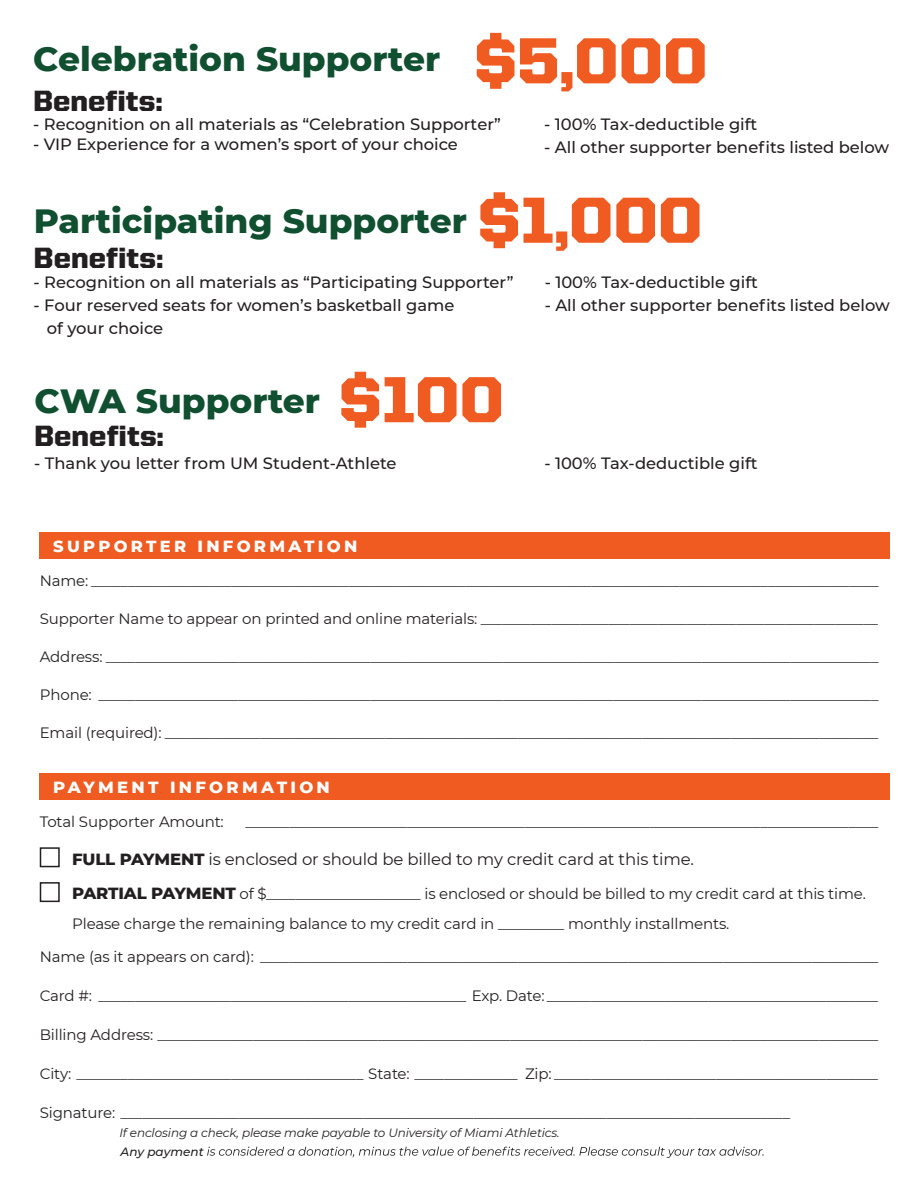
<style>
.page{position:relative;width:918px;height:1188px;background:#fff}
.page>*{position:absolute;margin:0;border:0;box-sizing:border-box;transform-origin:0 0}
.t1{font:800 34.35px "Montserrat";color:#104f30}
.t2{font:900 29.4px "United Sans Reg";color:#231f20}
.t3{font:16.5px "Montserrat";letter-spacing:-.01em;color:#231f20}
.t4{font:800 16.5px "Montserrat";letter-spacing:.2em;color:#fff}
.t5{font:500 16.35px/22.8px "Montserrat";color:#231f20}
.t6{font:15px/29.5px "Montserrat";letter-spacing:-.01em;color:#231f20}
.t7{font:italic 12px "Montserrat";letter-spacing:-.01em;color:#231f20}
.t8{font:italic 500 12px "Montserrat";color:#231f20}
.s1{font-family:"United Sans Reg";font-weight:900;font-size:65.4px;color:#f05b22}
.s2{font-size:16.35px}
.s3{font-weight:800}
.s4{font-weight:800;font-size:16.5px}
</style>
<div class="page">
<svg style="left:207px;top:1147px;width:557px;height:11px"></svg>
<div style="left:40px;top:532px;width:850px;height:27px;background:#f05b22"></div>
<div style="left:40px;top:774px;width:850px;height:26px;background:#f05b22"></div>
<div style="left:40px;top:847px;width:20px;height:20px;border:2px solid #231f20"></div>
<div style="left:40px;top:882px;width:20px;height:20px;border:2px solid #231f20"></div>
<p class="t1" style="left:33px;top:34px;width:676px">Celebration Supporter <span class="s1">$5,000</span></p>
<p class="t2" style="left:33px;top:84px;width:131px">Benefits:</p>
<p class="t5" style="left:33px;top:112px;width:469px">- Recognition on all materials as “Celebration Supporter”</p>
<p class="t5" style="left:33px;top:132px;width:426px">- VIP Experience for a women’s sport of your choice</p>
<p class="t5" style="left:544px;top:112px;width:215px">- 100% Tax-deductible gift</p>
<p class="t5" style="left:544px;top:135px;width:347px">- All other supporter benefits listed below</p>
<p class="t1" style="left:34px;top:196px;width:670px">Participating Supporter <span class="s1">$1,000</span></p>
<p class="t2" style="left:34px;top:242px;width:131px">Benefits:</p>
<p class="t5" style="left:34px;top:270px;width:481px">- Recognition on all materials as “Participating Supporter”</p>
<p class="t5" style="left:47px;top:293px;width:409px;text-indent:-13px">- Four reserved seats for women’s basketball game of your choice</p>
<p class="t5" style="left:545px;top:270px;width:215px">- 100% Tax-deductible gift</p>
<p class="t5" style="left:545px;top:293px;width:347px">- All other supporter benefits listed below</p>
<p class="t1" style="left:34px;top:375px;width:471px">CWA Supporter <span class="s1">$100</span></p>
<p class="t2" style="left:34px;top:420px;width:131px">Benefits:</p>
<p class="t5" style="left:34px;top:451px;width:364px">- Thank you letter from UM Student-Athlete</p>
<p class="t5" style="left:544px;top:451px;width:215px">- 100% Tax-deductible gift</p>
<p class="t4" style="left:53px;top:534px;width:306px"><span class="s2">SUPPORTER</span> INFORMATION</p>
<p class="t6" style="left:40px;top:565px;width:840px">Name: ___________________________________________________________________________________________________________</p>
<p class="t6" style="left:40px;top:603px;width:840px">Supporter Name to appear on printed and online materials: ________________________________________________________</p>
<p class="t6" style="left:40px;top:641px;width:840px">Address: _________________________________________________________________________________________________________</p>
<p class="t6" style="left:40px;top:679px;width:840px">Phone: __________________________________________________________________________________________________________</p>
<p class="t6" style="left:40px;top:717px;width:840px">Email (required): _________________________________________________________________________________________________</p>
<p class="t4" style="left:53px;top:775px;width:278px">PAYMENT INFORMATION</p>
<p class="t6" style="left:40px;top:806px;width:186px">Total Supporter Amount:</p>
<p class="t6" style="left:246px;top:806px;width:634px">______________________________________________________________________________________</p>
<p class="t3" style="left:72px;top:848px;width:623px"><span class="s3">FULL PAYMENT</span> is enclosed or should be billed to my credit card at this time.</p>
<p class="t6" style="left:72px;top:878px;width:795px"><span class="s4">PARTIAL PAYMENT</span> of $_____________________ is enclosed or should be billed to my credit card at this time.<br>Please charge the remaining balance to my credit card in _________ monthly installments.</p>
<p class="t6" style="left:40px;top:941px;width:840px">Name (as it appears on card): ____________________________________________________________________________________</p>
<p class="t6" style="left:40px;top:980px;width:840px">Card #: __________________________________________________ Exp. Date: _____________________________________________</p>
<p class="t6" style="left:40px;top:1019px;width:840px">Billing Address: __________________________________________________________________________________________________</p>
<p class="t6" style="left:40px;top:1058px;width:840px">City: _______________________________________ State: ______________ Zip: ____________________________________________</p>
<p class="t6" style="left:40px;top:1097px;width:752px">Signature: ___________________________________________________________________________________________</p>
<p class="t7" style="left:119px;top:1125px;width:442px">If enclosing a check, please make payable to University of Miami Athletics.</p>
<p class="t8" style="left:121px;top:1143px;width:85px">Any payment</p>
</div>
